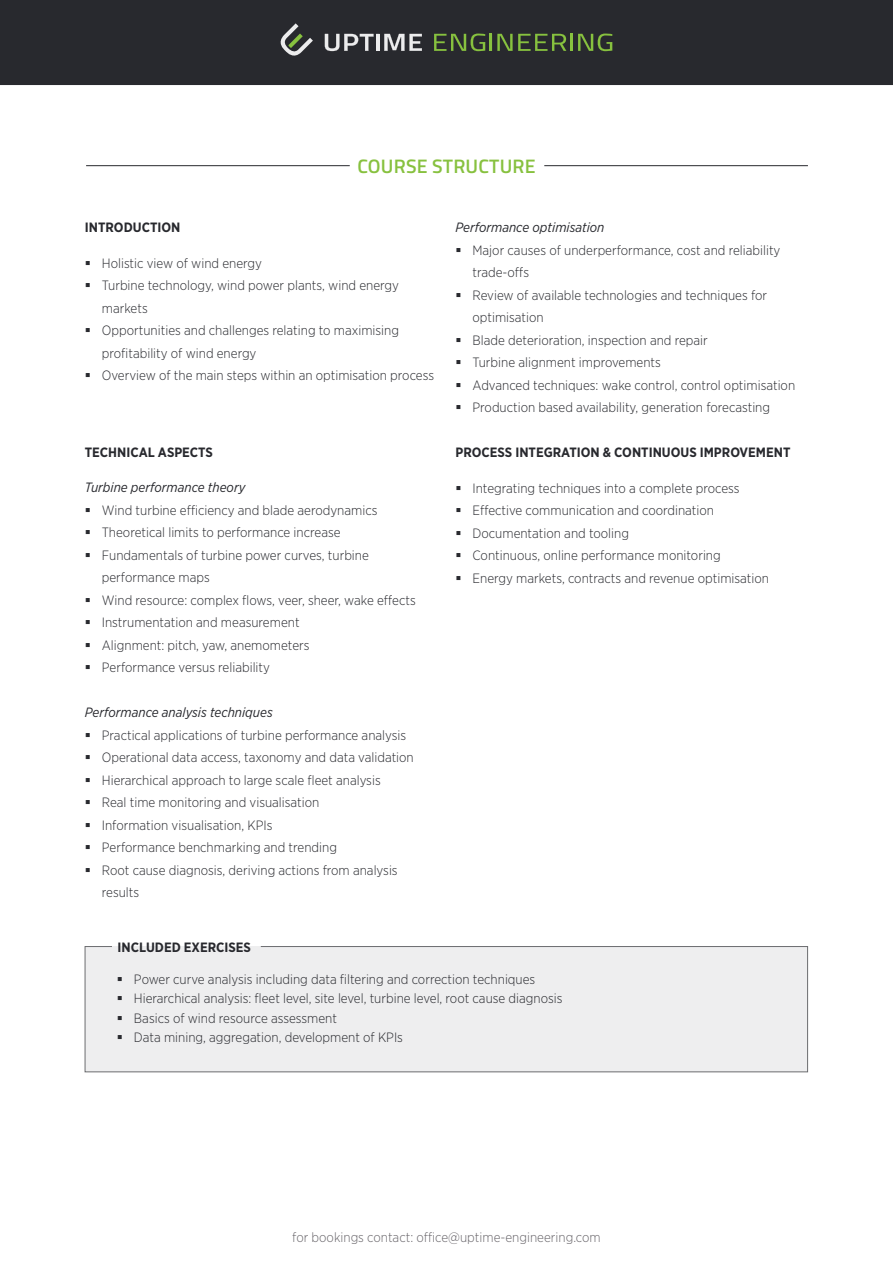
<style>
.page{position:relative;width:893px;height:1263px;background:#fff}
.page>*{position:absolute;margin:0;border:0;box-sizing:border-box;transform-origin:0 0}
.Fließtext{font:600 19.5px "Titillium";letter-spacing:.01em;color:#87c13f}
.t1{font:300 13.5px/22.5px "Gotham Narrow";color:#28292e}
.Fließtext-2{font:700 13.5px "Gotham Narrow";color:#28292e}
.Fließtext-3{font:italic 13.5px "Gotham Narrow";color:#28292e}
.Fließtext-4{font:300 13.5px "Gotham Narrow";color:#676469}
</style>
<div class="page">
<div style="left:0;top:0;width:893px;height:85px;background:#28292e"></div>
<svg style="left:276px;top:23px;width:37px;height:37px"></svg>
<svg style="left:325px;top:34px;width:49px;height:17px"></svg>
<hr style="left:376px;top:34px;width:4px;height:17px;background:#ececed">
<svg style="left:384px;top:34px;width:38px;height:17px"></svg>
<svg style="left:434px;top:34px;width:178px;height:17px;background:#495e33"></svg>
<hr style="left:544px;top:165px;width:264px;height:1px;background:#28292e">
<hr style="left:86px;top:165px;width:264px;height:1px;background:#28292e">
<div style="left:85px;top:946px;width:723px;height:126px;background:#eeeeef"></div>
<svg style="left:118px;top:977px;width:4px;height:4px"></svg>
<svg style="left:118px;top:996px;width:4px;height:4px"></svg>
<svg style="left:118px;top:1016px;width:4px;height:4px"></svg>
<svg style="left:118px;top:1035px;width:4px;height:4px"></svg>
<p class="Fließtext" style="left:357px;top:152px;width:180px">COURSE STRUCTURE</p>
<p class="Fließtext-2" style="left:85px;top:219px;width:97px">INTRODUCTION</p>
<p class="t1" style="left:102px;top:251px;width:162px">Holistic view of wind energy</p>
<p class="t1" style="left:102px;top:274px;width:299px">Turbine technology, wind power plants, wind energy markets</p>
<p class="t1" style="left:102px;top:319px;width:299px">Opportunities and challenges relating to maximising profitability of wind energy</p>
<p class="t1" style="left:102px;top:364px;width:334px">Overview of the main steps within an optimisation process</p>
<p class="Fließtext-2" style="left:85px;top:444px;width:130px">TECHNICAL ASPECTS</p>
<p class="Fließtext-3" style="left:85px;top:479px;width:162px">Turbine performance theory</p>
<p class="t1" style="left:102px;top:498px;width:277px">Wind turbine efficiency and blade aerodynamics</p>
<p class="t1" style="left:102px;top:521px;width:240px">Theoretical limits to performance increase</p>
<p class="t1" style="left:102px;top:543px;width:269px">Fundamentals of turbine power curves, turbine performance maps</p>
<p class="t1" style="left:102px;top:588px;width:315px">Wind resource: complex flows, veer, sheer, wake effects</p>
<p class="t1" style="left:102px;top:611px;width:199px">Instrumentation and measurement</p>
<p class="t1" style="left:102px;top:633px;width:209px">Alignment: pitch, yaw, anemometers</p>
<p class="t1" style="left:102px;top:656px;width:170px">Performance versus reliability</p>
<p class="Fließtext-3" style="left:85px;top:704px;width:189px">Performance analysis techniques</p>
<p class="t1" style="left:102px;top:723px;width:306px">Practical applications of turbine performance analysis</p>
<p class="t1" style="left:102px;top:746px;width:313px">Operational data access, taxonomy and data validation</p>
<p class="t1" style="left:102px;top:768px;width:280px">Hierarchical approach to large scale fleet analysis</p>
<p class="t1" style="left:102px;top:791px;width:219px">Real time monitoring and visualisation</p>
<p class="t1" style="left:102px;top:813px;width:172px">Information visualisation, KPIs</p>
<p class="t1" style="left:102px;top:836px;width:237px">Performance benchmarking and trending</p>
<p class="t1" style="left:102px;top:858px;width:297px">Root cause diagnosis, deriving actions from analysis results</p>
<p class="Fließtext-2" style="left:118px;top:938px;width:135px">INCLUDED EXERCISES</p>
<p class="Fließtext-3" style="left:455px;top:219px;width:150px">Performance optimisation</p>
<p class="t1" style="left:472px;top:239px;width:309px">Major causes of underperformance, cost and reliability trade-offs</p>
<p class="t1" style="left:472px;top:284px;width:296px">Review of available technologies and techniques for optimisation</p>
<p class="t1" style="left:472px;top:329px;width:237px">Blade deterioration, inspection and repair</p>
<p class="t1" style="left:472px;top:351px;width:190px">Turbine alignment improvements</p>
<p class="t1" style="left:472px;top:374px;width:324px">Advanced techniques: wake control, control optimisation</p>
<p class="t1" style="left:472px;top:396px;width:299px">Production based availability, generation forecasting</p>
<p class="Fließtext-2" style="left:455px;top:444px;width:336px">PROCESS INTEGRATION &amp; CONTINUOUS IMPROVEMENT</p>
<p class="t1" style="left:472px;top:476px;width:269px">Integrating techniques into a complete process</p>
<p class="t1" style="left:472px;top:499px;width:243px">Effective communication and coordination</p>
<p class="t1" style="left:472px;top:521px;width:158px">Documentation and tooling</p>
<p class="t1" style="left:472px;top:544px;width:250px">Continuous, online performance monitoring</p>
<p class="t1" style="left:472px;top:566px;width:298px">Energy markets, contracts and revenue optimisation</p>
<p class="t1" style="left:134px;top:967px;width:403px">Power curve analysis including data filtering and correction techniques</p>
<p class="t1" style="left:134px;top:987px;width:430px">Hierarchical analysis: fleet level, site level, turbine level, root cause diagnosis</p>
<p class="t1" style="left:134px;top:1006px;width:205px">Basics of wind resource assessment</p>
<p class="t1" style="left:134px;top:1026px;width:271px">Data mining, aggregation, development of KPIs</p>
<p class="Fließtext-4" style="left:292px;top:1229px;width:310px">for bookings contact: office@uptime-engineering.com</p>
</div>
